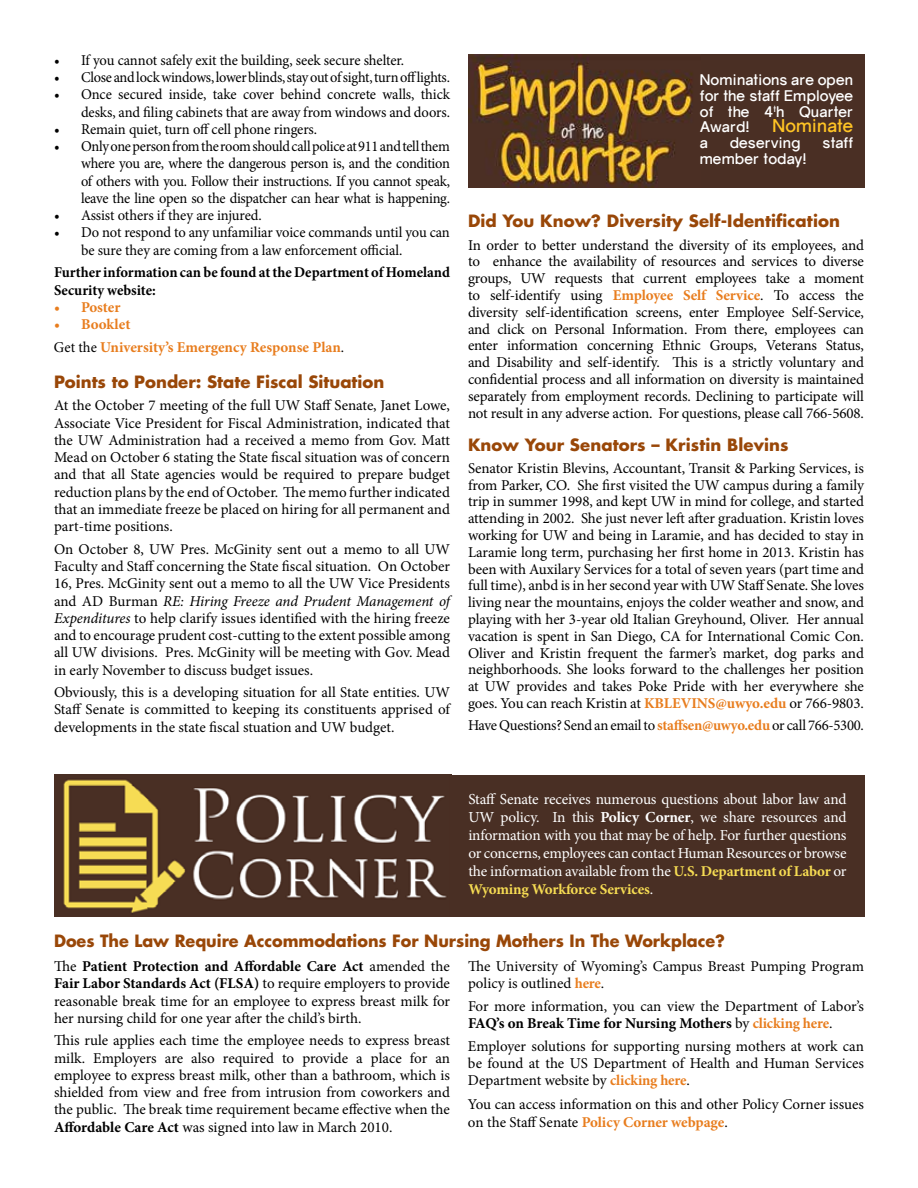
<style>
.page{position:relative;width:918px;height:1188px;background:#fff}
.page>*{position:absolute;margin:0;border:0;box-sizing:border-box;transform-origin:0 0}
.t1{font:700 18px "Gravity";letter-spacing:.005em;color:#ffc425}
.t2{font:700 16.5px "Futura Std";color:#994708}
.t3{font:15.3px/18px "Minion Pro";letter-spacing:-.01em;color:#fff;text-align:justify}
.t4{font:15px/17.2px "Minion Pro";letter-spacing:-.005em;color:#000;text-align:justify}
.t5{font:15px/17.2px "Minion Pro";letter-spacing:-.005em;color:#000;text-align:justify;scale:.96 1}
.t6{font:700 15px/15.8px "Gravity";color:#fff;text-align:justify}
.t7{font:700 15px/17.2px "Minion Pro";color:#000}
.t8{font:700 15px/22.6px "Minion Pro";color:#e87d1e}
.t9{font:700 15px "Minion Pro";letter-spacing:-.01em;color:#f6dc53}
.s1{font-weight:400;color:#000}
.s2{font-style:italic}
.s3{font-weight:700;color:#e87d1e}
.s4{font-weight:700}
.s5{font-weight:700;font-size:15px;color:#f6dc53}
.s6{font-weight:400;font-size:15.3px;color:#fff}
</style>
<div class="page">
<img style="left:54px;top:775px;width:396px;height:141px">
<div style="left:450px;top:775px;width:415px;height:141px;background:#492f24"></div>
<div style="left:468px;top:54px;width:397px;height:134px;background:#4a2f24"></div>
<img style="left:468px;top:54px;width:225px;height:134px">
<p class="t4" style="left:54px;top:52px;width:352px">• If you cannot safely exit the building, seek secure shelter.</p>
<p class="t5" style="left:54px;top:69px;width:414px">• Close and lock windows, lower blinds, stay out of sight, turn off lights.</p>
<p class="t4" style="left:54px;top:86px;width:398px;text-align:right">• Once secured inside, take cover behind concrete walls, thick desks, and filing cabinets that are away from windows and doors.</p>
<p class="t4" style="left:54px;top:121px;width:265px">• Remain quiet, turn off cell phone ringers.</p>
<p class="t5" style="left:81px;top:138px;width:386px;text-indent:-27px">• Only one person from the room should call police at 911 and tell them where you are, where the dangerous person is, and the condition of others with you. Follow their instructions. If you cannot speak, leave the line open so the dispatcher can hear what is happening.</p>
<p class="t4" style="left:54px;top:207px;width:209px">• Assist others if they are injured.</p>
<p class="t4" style="left:81px;top:224px;width:370px;text-indent:-27px">• Do not respond to any unfamiliar voice commands until you can be sure they are coming from a law enforcement official.</p>
<p class="t7" style="left:54px;top:264px;width:398px">Further information can be found at the Department of Homeland<br>Security website:</p>
<p class="t8" style="left:54px;top:295px;width:68px">• Poster</p>
<p class="t8" style="left:54px;top:313px;width:292px">• Booklet<br><span class="s1">Get the</span> University’s Emergency Response Plan<span class="s1">.</span></p>
<p class="t2" style="left:54px;top:371px;width:332px">Points to Ponder: State Fiscal Situation</p>
<p class="t4" style="left:54px;top:397px;width:398px">At the October 7 meeting of the full UW Staff Senate, Janet Lowe, Associate Vice President for Fiscal Administration, indicated that the UW Administration had a received a memo from Gov. Matt Mead on October 6 stating the State fiscal situation was of concern and that all State agencies would be required to prepare budget reduction plans by the end of October. The memo further indicated that an immediate freeze be placed on hiring for all permanent and part-time positions.</p>
<p class="t4" style="left:54px;top:540px;width:398px">On October 8, UW Pres. McGinity sent out a memo to all UW Faculty and Staff concerning the State fiscal situation. On October 16, Pres. McGinity sent out a memo to all the UW Vice Presidents and AD Burman <span class="s2">RE: Hiring Freeze and Prudent Management of Expenditures</span> to help clarify issues identified with the hiring freeze and to encourage prudent cost-cutting to the extent possible among all UW divisions. Pres. McGinity will be meeting with Gov. Mead in early November to discuss budget issues.</p>
<p class="t4" style="left:54px;top:684px;width:398px">Obviously, this is a developing situation for all State entities. UW Staff Senate is committed to keeping its constituents apprised of developments in the state fiscal stuation and UW budget.</p>
<p class="t6" style="left:700px;top:72px;width:155px">Nominations are open for the staff Employee of the 4<sup>t</sup>h Quarter Award!</p>
<p class="t1" style="left:773px;top:115px;width:82px">Nominate</p>
<p class="t6" style="left:700px;top:135px;width:10px">a</p>
<p class="t6" style="left:730px;top:135px;width:72px">deserving</p>
<p class="t6" style="left:823px;top:135px;width:32px">staff</p>
<p class="t6" style="left:700px;top:151px;width:108px">member today!</p>
<p class="t2" style="left:468px;top:210px;width:373px">Did You Know? Diversity Self-Identification</p>
<p class="t4" style="left:468px;top:237px;width:398px;line-height:16.8px">In order to better understand the diversity of its employees, and to enhance the availability of resources and services to diverse groups, UW requests that current employees take a moment to self-identify using <span class="s3">Employee Self Service</span>. To access the diversity self-identification screens, enter Employee Self-Service, and click on Personal Information. From there, employees can enter information concerning Ethnic Groups, Veterans Status, and Disability and self-identify. This is a strictly voluntary and confidential process and all information on diversity is maintained separately from employment records. Declining to participate will not result in any adverse action. For questions, please call 766-5608.</p>
<p class="t2" style="left:468px;top:433px;width:322px">Know Your Senators – Kristin Blevins</p>
<p class="t4" style="left:468px;top:460px;width:398px;line-height:16.8px">Senator Kristin Blevins, Accountant, Transit &amp; Parking Services, is from Parker, CO. She first visited the UW campus during a family trip in summer 1998, and kept UW in mind for college, and started attending in 2002. She just never left after graduation. Kristin loves working for UW and being in Laramie, and has decided to stay in Laramie long term, purchasing her first home in 2013. Kristin has been with Auxilary Services for a total of seven years (part time and full time), anbd is in her second year with UW Staff Senate. She loves living near the mountains, enjoys the colder weather and snow, and playing with her 3-year old Italian Greyhound, Oliver. Her annual vacation is spent in San Diego, CA for International Comic Con.<br>Oliver and Kristin frequent the farmer’s market, dog parks and neighborhoods. She looks forward to the challenges her position at UW provides and takes Poke Pride with her everywhere she goes. You can reach Kristin at <span class="s3">KBLEVINS@uwyo.edu</span> or 766-9803.</p>
<p class="t4" style="left:468px;top:717px;width:398px">Have Questions? Send an email to <span class="s3">staffsen@uwyo.edu</span> or call 766-5300.</p>
<p class="t3" style="left:468px;top:791px;width:380px">Staff Senate receives numerous questions about labor law and UW policy. In this <span class="s4">Policy Corner</span>, we share resources and information with you that may be of help. For further questions or concerns, employees can contact Human Resources or browse the information available from the <span class="s5">U.S. Department of Labor</span> or</p>
<p class="t9" style="left:468px;top:879px;width:186px">Wyoming Workforce Services<span class="s6">.</span></p>
<p class="t2" style="left:54px;top:930px;width:672px">Does The Law Require Accommodations For Nursing Mothers In The Workplace?</p>
<p class="t4" style="left:54px;top:958px;width:398px">The <span class="s4">Patient Protection and Affordable Care Act</span> amended the <span class="s4">Fair Labor Standards Act (FLSA)</span> to require employers to provide reasonable break time for an employee to express breast milk for her nursing child for one year after the child’s birth.</p>
<p class="t4" style="left:54px;top:1032px;width:398px">This rule applies each time the employee needs to express breast milk. Employers are also required to provide a place for an employee to express breast milk, other than a bathroom, which is shielded from view and free from intrusion from coworkers and the public. The break time requirement became effective when the <span class="s4">Affordable Care Act</span> was signed into law in March 2010.</p>
<p class="t4" style="left:468px;top:958px;width:398px">The University of Wyoming’s Campus Breast Pumping Program policy is outlined <span class="s3">here</span>.</p>
<p class="t4" style="left:468px;top:998px;width:397px">For more information, you can view the Department of Labor’s<br><span class="s4">FAQ’s on Break Time for Nursing Mothers</span> by <span class="s3">clicking here</span>.</p>
<p class="t4" style="left:468px;top:1037px;width:397px">Employer solutions for supporting nursing mothers at work can be found at the US Department of Health and Human Services Department website by <span class="s3">clicking here</span>.</p>
<p class="t4" style="left:468px;top:1095px;width:397px;line-height:18px">You can access information on this and other Policy Corner issues on the Staff Senate <span class="s3">Policy Corner webpage</span>.</p>
</div>
